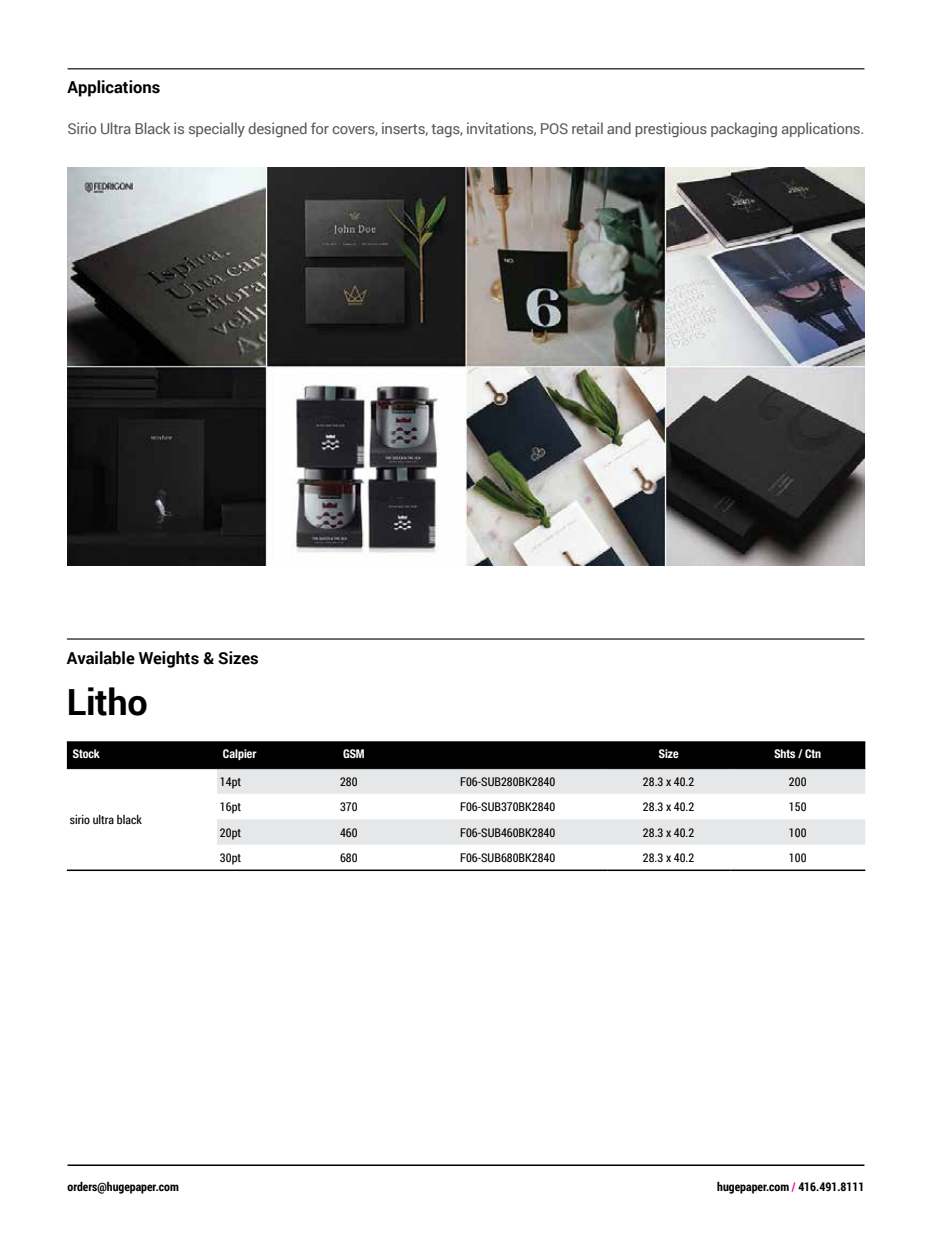
<style>
.page{position:relative;width:932px;height:1256px;background:#fff}
.page>*{position:absolute;margin:0;border:0;box-sizing:border-box;transform-origin:0 0}
.t1{font:700 36px "Roboto";letter-spacing:-.01em;color:#000}
.t2{font:700 16.5px "Roboto";color:#000}
.t3{font:15px "Roboto";letter-spacing:-.02em;color:#58595b}
.t4{font:12px "Roboto Condensed";color:#000}
.t5{font:700 12px "Roboto Condensed";color:#000}
.t6{font:700 condensed 12px "Helvetica Neue LT Std";color:#fff}
.s1{color:#ec008c}
</style>
<div class="page">
<hr style="left:68px;top:1164px;width:796px;height:2px;background:#000">
<hr style="left:67px;top:638px;width:797px;height:1px;background:#000">
<div style="left:67px;top:742px;width:798px;height:26px;background:#000"></div>
<svg style="left:217px;top:769px;width:648px;height:75px;fill:#e6e7e8"></svg>
<hr style="left:67px;top:741px;width:150px;height:1px;background:#000">
<hr style="left:217px;top:741px;width:120px;height:1px;background:#000">
<hr style="left:337px;top:741px;width:120px;height:1px;background:#000">
<hr style="left:457px;top:741px;width:150px;height:1px;background:#000">
<hr style="left:607px;top:741px;width:123px;height:1px;background:#000">
<hr style="left:730px;top:741px;width:135px;height:1px;background:#000">
<hr style="left:67px;top:869px;width:150px;height:2px;background:#000">
<hr style="left:217px;top:869px;width:120px;height:2px;background:#000">
<hr style="left:337px;top:869px;width:120px;height:2px;background:#000">
<hr style="left:457px;top:869px;width:150px;height:2px;background:#000">
<hr style="left:607px;top:869px;width:123px;height:2px;background:#000">
<hr style="left:730px;top:869px;width:135px;height:2px;background:#000">
<hr style="left:67px;top:768px;width:150px;height:1px;background:#000">
<hr style="left:217px;top:768px;width:120px;height:1px;background:#000">
<hr style="left:337px;top:768px;width:120px;height:1px;background:#000">
<hr style="left:457px;top:768px;width:150px;height:1px;background:#000">
<hr style="left:607px;top:768px;width:123px;height:1px;background:#000">
<hr style="left:730px;top:768px;width:135px;height:1px;background:#000">
<hr style="left:68px;top:68px;width:796px;height:1px;background:#000">
<img style="left:68px;top:167px;width:796px;height:399px">
<h2 class="t2" style="left:68px;top:76px;width:94px">Applications</h2>
<p class="t3" style="left:68px;top:118px;width:798px">Sirio Ultra Black is specially designed for covers, inserts, tags, invitations, POS retail and prestigious packaging applications.</p>
<h2 class="t2" style="left:67px;top:646px;width:193px">Available Weights &amp; Sizes</h2>
<h1 class="t1" style="left:67px;top:676px;width:82px">Litho</h1>
<p class="t6" style="left:73px;top:746px;width:29px">Stock</p>
<p class="t6" style="left:223px;top:746px;width:35px">Calpier</p>
<p class="t6" style="left:343px;top:746px;width:23px">GSM</p>
<p class="t6" style="left:658px;top:746px;width:21px">Size</p>
<p class="t6" style="left:774px;top:746px;width:48px">Shts / Ctn</p>
<p class="t4" style="left:70px;top:811px;width:73px">sirio ultra black</p>
<p class="t4" style="left:220px;top:773px;width:23px">14pt</p>
<p class="t4" style="left:340px;top:773px;width:19px">280</p>
<p class="t4" style="left:460px;top:773px;width:97px">F06-SUB280BK2840</p>
<p class="t4" style="left:643px;top:773px;width:53px">28.3 x 40.2</p>
<p class="t4" style="left:789px;top:773px;width:19px">200</p>
<p class="t4" style="left:220px;top:798px;width:23px">16pt</p>
<p class="t4" style="left:340px;top:798px;width:19px">370</p>
<p class="t4" style="left:460px;top:798px;width:97px">F06-SUB370BK2840</p>
<p class="t4" style="left:643px;top:798px;width:53px">28.3 x 40.2</p>
<p class="t4" style="left:789px;top:798px;width:19px">150</p>
<p class="t4" style="left:220px;top:824px;width:23px">20pt</p>
<p class="t4" style="left:340px;top:824px;width:19px">460</p>
<p class="t4" style="left:460px;top:824px;width:97px">F06-SUB460BK2840</p>
<p class="t4" style="left:643px;top:824px;width:53px">28.3 x 40.2</p>
<p class="t4" style="left:789px;top:824px;width:19px">100</p>
<p class="t4" style="left:220px;top:849px;width:23px">30pt</p>
<p class="t4" style="left:340px;top:849px;width:19px">680</p>
<p class="t4" style="left:460px;top:849px;width:97px">F06-SUB680BK2840</p>
<p class="t4" style="left:643px;top:849px;width:53px">28.3 x 40.2</p>
<p class="t4" style="left:789px;top:849px;width:19px">100</p>
<p class="t5" style="left:67px;top:1178px;width:113px">orders@hugepaper.com</p>
<p class="t5" style="left:717px;top:1178px;width:149px">hugepaper.com <span class="s1">/</span> 416.491.8111</p>
</div>
